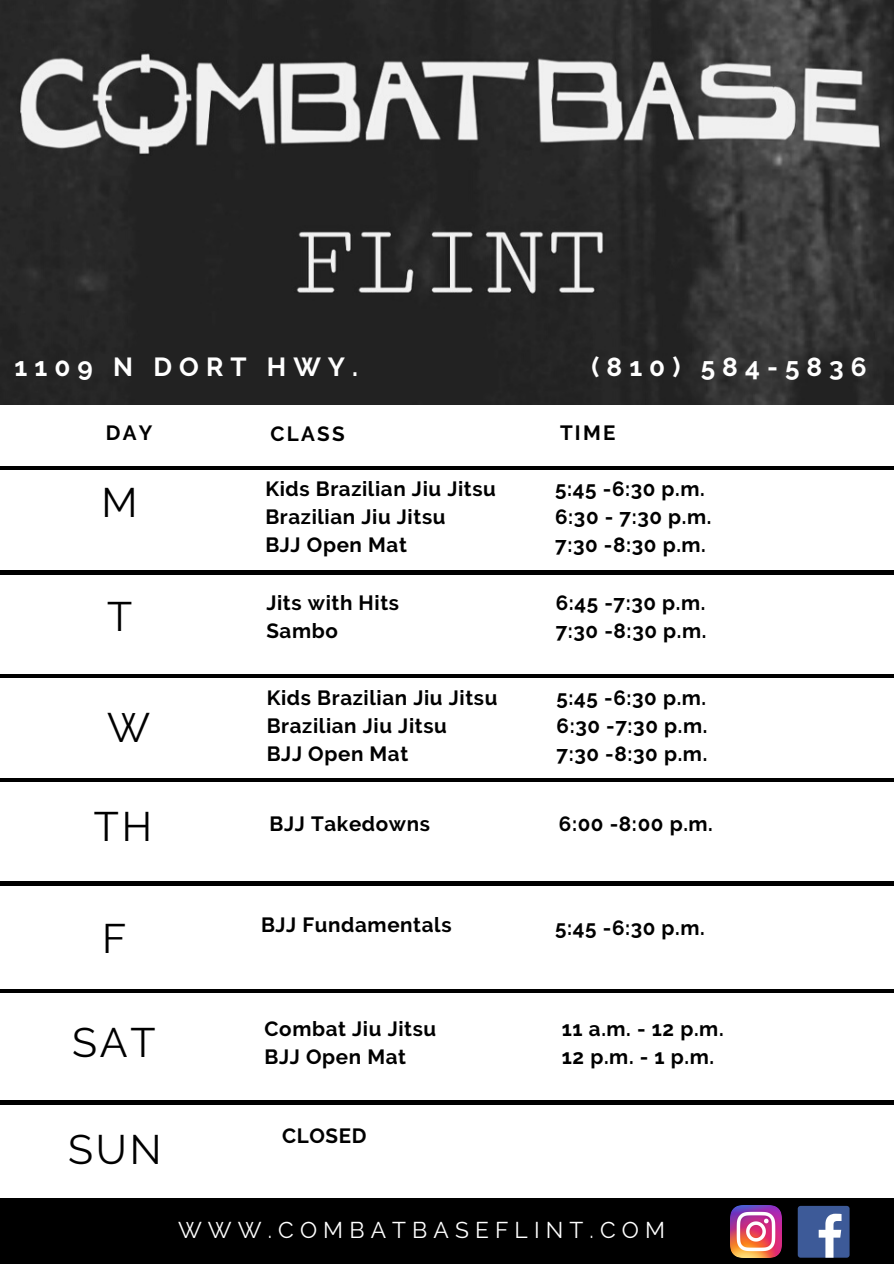
<style>
.page{position:relative;width:894px;height:1264px;background:#fff}
.page>*{position:absolute;margin:0;border:0;box-sizing:border-box;transform-origin:0 0}
.t1{font:41.1px "Raleway";letter-spacing:.07em;color:#000}
.t2{font:700 26.1px "Raleway";letter-spacing:.27em;color:#fff}
.t3{font:22.8px "Raleway";letter-spacing:.27em;color:#fff}
.t4{font:700 20.55px "Raleway";letter-spacing:.03em;color:#000}
</style>
<div class="page">
<img style="left:0;top:0;width:893px;height:404px">
<hr style="left:0;top:466px;width:893px;height:4px;background:#000">
<hr style="left:0;top:570px;width:893px;height:4px;background:#000">
<hr style="left:0;top:674px;width:893px;height:3px;background:#000">
<hr style="left:0;top:778px;width:893px;height:3px;background:#000">
<hr style="left:0;top:881px;width:893px;height:4px;background:#000">
<hr style="left:0;top:989px;width:893px;height:3px;background:#000">
<hr style="left:0;top:1100px;width:893px;height:4px;background:#000">
<div style="left:0;top:1198px;width:893px;height:65px;background:#000"></div>
<img style="left:730px;top:1205px;width:51px;height:52px">
<div style="left:797px;top:1205px;width:52px;height:52px;background:#3d5a98;border-radius:3px"></div>
<svg style="left:818px;top:1213px;width:23px;height:44px"></svg>
<p class="t2" style="left:15px;top:352px;width:345px">1109 N DORT HWY.</p>
<p class="t2" style="left:591px;top:352px;width:277px">(810) 584-5836</p>
<p class="t4" style="left:106px;top:421px;width:48px">DAY</p>
<p class="t4" style="left:270px;top:421px;width:76px">CLASS</p>
<p class="t4" style="left:560px;top:420px;width:57px">TIME</p>
<p class="t1" style="left:101px;top:478px;width:38px">M</p>
<p class="t4" style="left:265px;top:476px;width:232px">Kids Brazilian Jiu Jitsu</p>
<p class="t4" style="left:265px;top:505px;width:182px">Brazilian Jiu Jitsu</p>
<p class="t4" style="left:265px;top:533px;width:143px">BJJ Open Mat</p>
<p class="t1" style="left:107px;top:592px;width:27px">T</p>
<p class="t1" style="left:107px;top:703px;width:44px">W</p>
<p class="t4" style="left:266px;top:590px;width:134px">Jits with Hits</p>
<p class="t4" style="left:266px;top:618px;width:73px">Sambo</p>
<p class="t4" style="left:267px;top:685px;width:232px">Kids Brazilian Jiu Jitsu</p>
<p class="t4" style="left:267px;top:714px;width:182px">Brazilian Jiu Jitsu</p>
<p class="t4" style="left:267px;top:742px;width:143px">BJJ Open Mat</p>
<p class="t4" style="left:555px;top:476px;width:151px">5:45 -6:30 p.m.</p>
<p class="t4" style="left:555px;top:505px;width:158px">6:30 - 7:30 p.m.</p>
<p class="t4" style="left:555px;top:533px;width:152px">7:30 -8:30 p.m.</p>
<p class="t4" style="left:555px;top:590px;width:151px">6:45 -7:30 p.m.</p>
<p class="t4" style="left:555px;top:618px;width:152px">7:30 -8:30 p.m.</p>
<p class="t4" style="left:556px;top:685px;width:151px">5:45 -6:30 p.m.</p>
<p class="t4" style="left:556px;top:714px;width:152px">6:30 -7:30 p.m.</p>
<p class="t4" style="left:556px;top:742px;width:152px">7:30 -8:30 p.m.</p>
<p class="t1" style="left:94px;top:802px;width:60px">TH</p>
<p class="t4" style="left:269px;top:811px;width:162px">BJJ Takedowns</p>
<p class="t4" style="left:558px;top:811px;width:155px">6:00 -8:00 p.m.</p>
<p class="t1" style="left:102px;top:913px;width:26px">F</p>
<p class="t4" style="left:261px;top:912px;width:192px">BJJ Fundamentals</p>
<p class="t4" style="left:555px;top:915px;width:151px">5:45 -6:30 p.m.</p>
<p class="t1" style="left:72px;top:1018px;width:85px">SAT</p>
<p class="t4" style="left:264px;top:1016px;width:173px">Combat Jiu Jitsu</p>
<p class="t4" style="left:264px;top:1044px;width:143px">BJJ Open Mat</p>
<p class="t4" style="left:561px;top:1016px;width:163px">11 a.m. - 12 p.m.</p>
<p class="t4" style="left:561px;top:1044px;width:154px">12 p.m. - 1 p.m.</p>
<p class="t1" style="left:68px;top:1125px;width:95px">SUN</p>
<p class="t4" style="left:282px;top:1123px;width:86px">CLOSED</p>
<p class="t3" style="left:178px;top:1216px;width:488px">WWW.COMBATBASEFLINT.COM</p>
</div>
